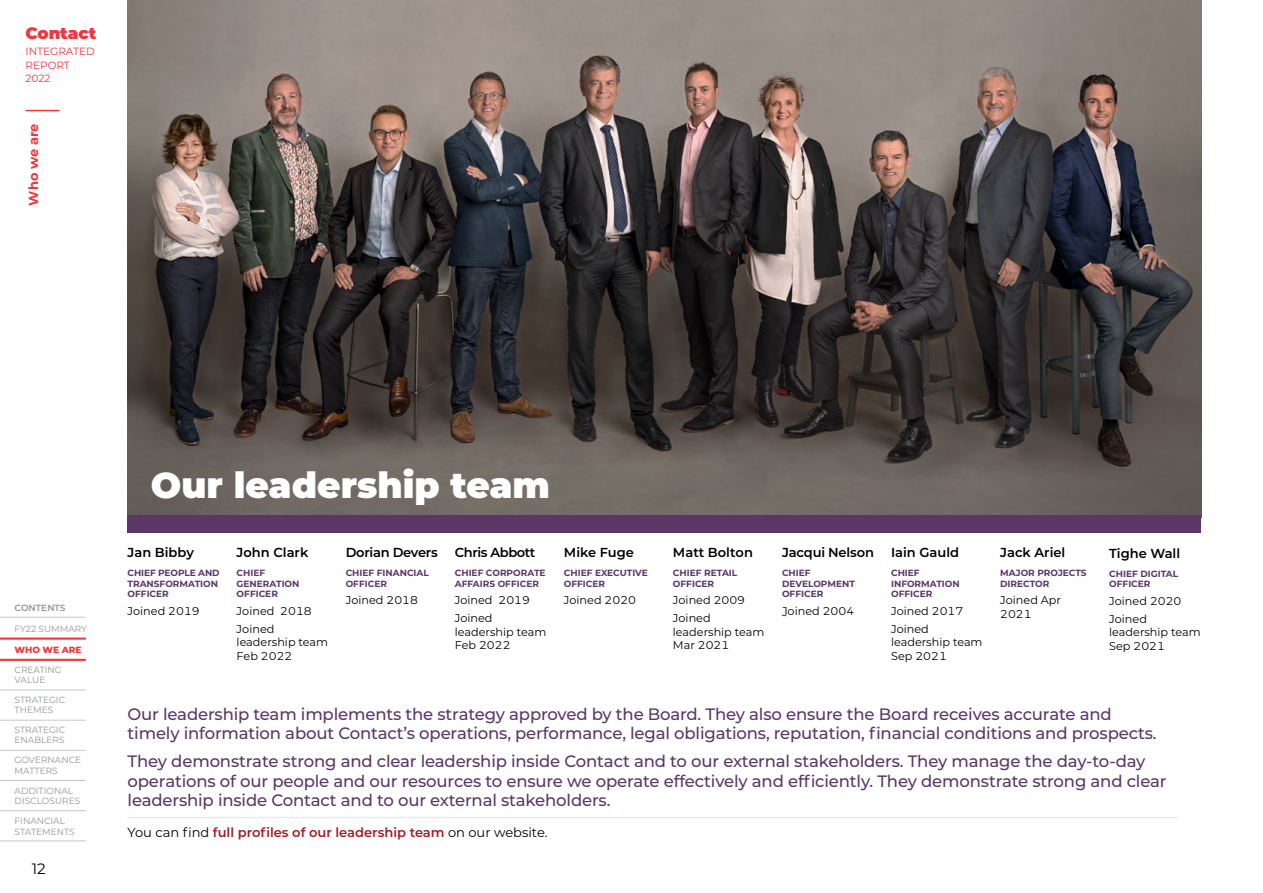
<style>
.page{position:relative;width:1263px;height:893px;background:#fff}
.page>*{position:absolute;margin:0;border:0;box-sizing:border-box;transform-origin:0 0}
.t1{font:900 36px "Montserrat";color:#fff}
.t2{font:500 16.5px/19.5px "Montserrat";letter-spacing:-.01em;color:#5a3767}
.t3{font:900 16.5px "Montserrat";color:#ef373e}
.t4{font:15px "Montserrat";color:#000}
.t5{font:600 13.05px "Montserrat";letter-spacing:-.005em;color:#000}
.t6{font:600 13.05px "Montserrat";color:#a41d24}
.t7{font:600 13.05px "Montserrat";letter-spacing:-.03em;color:#000}
.t8{font:700 13.05px "Montserrat";color:#ef373e}
.t9{font:11.25px/13.5px "Montserrat";color:#000}
.t10{font:10.5px/13.5px "Montserrat";color:#ef373e}
.t11{font:700 9px/10.5px "Montserrat";color:#5a3767}
.t12{font:9px/10.5px "Montserrat";color:#939598}
.t13{font:800 9px "Montserrat";color:#ef373e}
.t14{font:600 9px "Montserrat";color:#939598}
.s1{font-weight:400;color:#000}
</style>
<div class="page">
<img style="left:128px;top:0;width:1073px;height:515px">
<hr style="left:128px;top:817px;width:1050px;height:1px;background:#eaeaea">
<div style="left:128px;top:515px;width:1073px;height:17px;background:#5a3767"></div>
<hr style="left:26px;top:110px;width:34px;height:1px;background:#ef373e">
<hr style="left:0;top:780px;width:86px;height:1px;background:#c7c8ca">
<hr style="left:0;top:810px;width:86px;height:1px;background:#c7c8ca">
<hr style="left:0;top:841px;width:86px;height:1px;background:#c7c8ca">
<hr style="left:0;top:750px;width:86px;height:1px;background:#c7c8ca">
<hr style="left:0;top:690px;width:86px;height:1px;background:#c7c8ca">
<hr style="left:0;top:659px;width:86px;height:2px;background:#ef373e">
<hr style="left:0;top:637px;width:86px;height:3px;background:#ef373e">
<hr style="left:0;top:720px;width:86px;height:1px;background:#c7c8ca">
<hr style="left:0;top:617px;width:86px;height:1px;background:#c7c8ca">
<p class="t3" style="left:26px;top:21px;width:72px">Contact</p>
<p class="t10" style="left:26px;top:45px;width:71px">INTEGRATED<br>REPORT<br>2022</p>
<p class="t8" style="left:24px;top:206px;width:84px;rotate:-90deg">Who we are</p>
<p class="t14" style="left:15px;top:601px;width:53px">CONTENTS</p>
<p class="t12" style="left:15px;top:623px;width:74px">FY22 SUMMARY</p>
<p class="t13" style="left:15px;top:643px;width:68px">WHO WE ARE</p>
<p class="t12" style="left:15px;top:664px;width:49px">CREATING<br>VALUE</p>
<p class="t12" style="left:15px;top:694px;width:52px">STRATEGIC<br>THEMES</p>
<p class="t12" style="left:15px;top:724px;width:52px">STRATEGIC<br>ENABLERS</p>
<p class="t12" style="left:15px;top:755px;width:68px">GOVERNANCE<br>MATTERS</p>
<p class="t12" style="left:15px;top:785px;width:67px">ADDITIONAL<br>DISCLOSURES</p>
<p class="t12" style="left:15px;top:815px;width:62px">FINANCIAL<br>STATEMENTS</p>
<p class="t4" style="left:32px;top:858px;width:15px">12</p>
<h1 class="t1" style="left:151px;top:458px;width:401px">Our leadership team</h1>
<p class="t5" style="left:128px;top:543px;width:68px">Jan Bibby</p>
<p class="t11" style="left:128px;top:567px;width:94px">CHIEF PEOPLE AND<br>TRANSFORMATION<br>OFFICER</p>
<p class="t9" style="left:128px;top:604px;width:74px">Joined 2019</p>
<p class="t5" style="left:237px;top:543px;width:73px">John Clark</p>
<p class="t11" style="left:237px;top:567px;width:64px">CHIEF<br>GENERATION<br>OFFICER</p>
<p class="t9" style="left:237px;top:602px;width:77px;line-height:17.7px">Joined 2018<br>Joined</p>
<p class="t9" style="left:237px;top:635px;width:93px">leadership team<br>Feb 2022</p>
<p class="t5" style="left:346px;top:543px;width:94px">Dorian Devers</p>
<p class="t11" style="left:346px;top:567px;width:85px">CHIEF FINANCIAL<br>OFFICER</p>
<p class="t9" style="left:346px;top:593px;width:74px">Joined 2018</p>
<p class="t7" style="left:455px;top:543px;width:82px">Chris Abbott</p>
<p class="t11" style="left:455px;top:567px;width:92px">CHIEF CORPORATE<br>AFFAIRS OFFICER</p>
<p class="t9" style="left:455px;top:591px;width:77px;line-height:17.7px">Joined 2019<br>Joined</p>
<p class="t9" style="left:455px;top:625px;width:93px">leadership team<br>Feb 2022</p>
<p class="t5" style="left:564px;top:543px;width:72px">Mike Fuge</p>
<p class="t11" style="left:564px;top:567px;width:86px">CHIEF EXECUTIVE<br>OFFICER</p>
<p class="t9" style="left:564px;top:593px;width:74px">Joined 2020</p>
<p class="t5" style="left:673px;top:543px;width:81px">Matt Bolton</p>
<p class="t11" style="left:673px;top:567px;width:66px">CHIEF RETAIL<br>OFFICER</p>
<p class="t9" style="left:673px;top:591px;width:74px;line-height:17.7px">Joined 2009<br>Joined</p>
<p class="t9" style="left:673px;top:625px;width:93px">leadership team<br>Mar 2021</p>
<p class="t5" style="left:782px;top:543px;width:94px">Jacqui Nelson</p>
<p class="t11" style="left:782px;top:567px;width:74px">CHIEF<br>DEVELOPMENT<br>OFFICER</p>
<p class="t9" style="left:782px;top:604px;width:74px">Joined 2004</p>
<p class="t5" style="left:891px;top:543px;width:70px">Iain Gauld</p>
<p class="t11" style="left:891px;top:567px;width:70px">CHIEF<br>INFORMATION<br>OFFICER</p>
<p class="t9" style="left:891px;top:602px;width:74px;line-height:17.7px">Joined 2017<br>Joined</p>
<p class="t9" style="left:891px;top:635px;width:93px">leadership team<br>Sep 2021</p>
<p class="t5" style="left:1000px;top:543px;width:67px">Jack Ariel</p>
<p class="t11" style="left:1000px;top:567px;width:88px">MAJOR PROJECTS<br>DIRECTOR</p>
<p class="t9" style="left:1000px;top:593px;width:62px">Joined Apr<br>2021</p>
<p class="t5" style="left:1109px;top:544px;width:72px">Tighe Wall</p>
<p class="t11" style="left:1109px;top:568px;width:71px">CHIEF DIGITAL<br>OFFICER</p>
<p class="t9" style="left:1109px;top:592px;width:74px;line-height:17.7px">Joined 2020<br>Joined</p>
<p class="t9" style="left:1109px;top:625px;width:93px">leadership team<br>Sep 2021</p>
<p class="t2" style="left:128px;top:703px;width:1030px">Our leadership team implements the strategy approved by the Board. They also ensure the Board receives accurate and timely information about Contact’s operations, performance, legal obligations, reputation, financial conditions and prospects.</p>
<p class="t2" style="left:128px;top:751px;width:1040px">They demonstrate strong and clear leadership inside Contact and to our external stakeholders. They manage the day-to-day operations of our people and our resources to ensure we operate effectively and efficiently. They demonstrate strong and clear leadership inside Contact and to our external stakeholders.</p>
<p class="t6" style="left:128px;top:823px;width:422px"><span class="s1">You can find</span> full profiles of our leadership team <span class="s1">on our website.</span></p>
</div>
